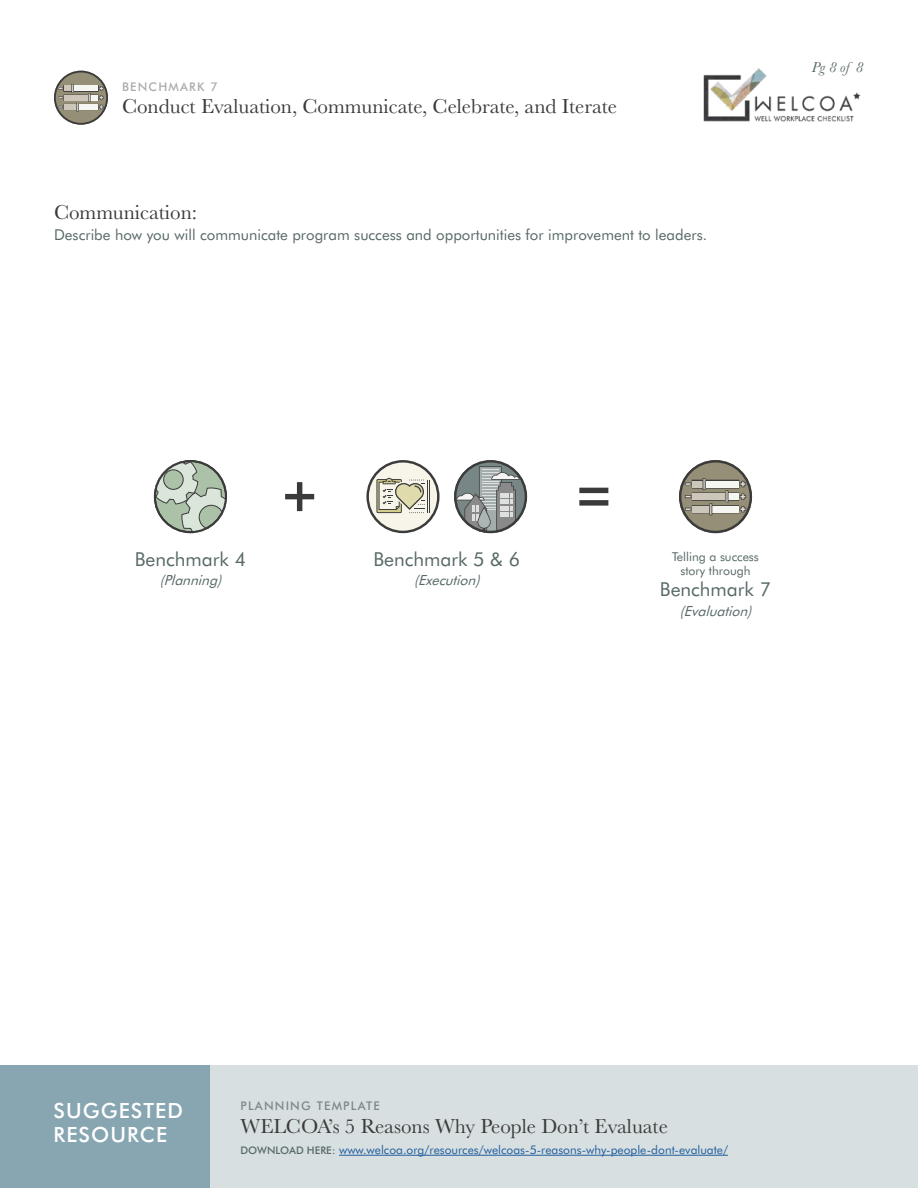
<style>
.page{position:relative;width:918px;height:1188px;background:#fff}
.page>*{position:absolute;margin:0;border:0;box-sizing:border-box;transform-origin:0 0}
.t1{font:21px "Baskerville";color:#3a3a3a}
.t2{font:500 21px/24px "Futura BT";letter-spacing:.05em;color:#fff}
.t3{font:19.2px "Futura BT";color:#576967}
.t4{font:15px "Futura BT";color:#576967}
.t5{font:italic 15px "Baskerville";color:#576967}
.t6{font:italic 13.95px "Futura BT";color:#576967}
.t7{font:12.3px/14.7px "Futura BT";color:#576967;text-align:center}
.t8{font:12px "Futura BT";color:#215e9e}
.t9{font:500 12px "Futura BT";letter-spacing:.1em;color:#7f8988}
.t10{font:500 12px "Futura BT";letter-spacing:.1em;color:#afabab}
.s1{font-weight:500;font-size:10.5px;color:#576967}
</style>
<div class="page">
<img style="left:703px;top:68px;width:158px;height:54px">
<svg style="left:54px;top:71px;width:54px;height:54px"></svg>
<svg style="left:154px;top:460px;width:73px;height:73px"></svg>
<svg style="left:454px;top:460px;width:73px;height:73px"></svg>
<svg style="left:366px;top:460px;width:74px;height:73px"></svg>
<svg style="left:679px;top:460px;width:73px;height:73px"></svg>
<svg style="left:285px;top:482px;width:29px;height:29px"></svg>
<svg style="left:579px;top:488px;width:29px;height:18px"></svg>
<div style="left:209px;top:1066px;width:709px;height:122px;background:#d8dfe1"></div>
<div style="left:0;top:1066px;width:209px;height:122px;background:#87a6b2"></div>
<hr style="left:339px;top:1155px;width:389px;height:1px;background:#215e9e">
<p class="t10" style="left:122px;top:79px;width:97px">BENCHMARK 7</p>
<p class="t1" style="left:122px;top:93px;width:497px">Conduct Evaluation, Communicate, Celebrate, and Iterate</p>
<p class="t1" style="left:54px;top:198px;width:145px">Communication:</p>
<p class="t4" style="left:54px;top:225px;width:655px">Describe how you will communicate program success and opportunities for improvement to leaders.</p>
<p class="t5" style="left:812px;top:58px;width:53px">Pg 8 of 8</p>
<p class="t3" style="left:135px;top:548px;width:113px">Benchmark 4</p>
<p class="t6" style="left:160px;top:572px;width:67px">(Planning)</p>
<p class="t3" style="left:373px;top:548px;width:148px">Benchmark 5 &amp; 6</p>
<p class="t6" style="left:414px;top:572px;width:71px">(Execution)</p>
<p class="t7" style="left:672px;top:549px;width:88px">Telling a success story through</p>
<p class="t3" style="left:660px;top:578px;width:113px">Benchmark 7</p>
<p class="t6" style="left:680px;top:602px;width:77px">(Evaluation)</p>
<p class="t2" style="left:54px;top:1099px;width:131px">SUGGESTED<br>RESOURCE</p>
<p class="t9" style="left:240px;top:1098px;width:141px">PLANNING TEMPLATE</p>
<p class="t8" style="left:240px;top:1142px;width:489px"><span class="s1">DOWNLOAD HERE:</span> www.welcoa.org/resources/welcoas-5-reasons-why-people-dont-evaluate/</p>
<p class="t1" style="left:240px;top:1113px;width:429px">WELCOA’s 5 Reasons Why People Don’t Evaluate</p>
</div>
